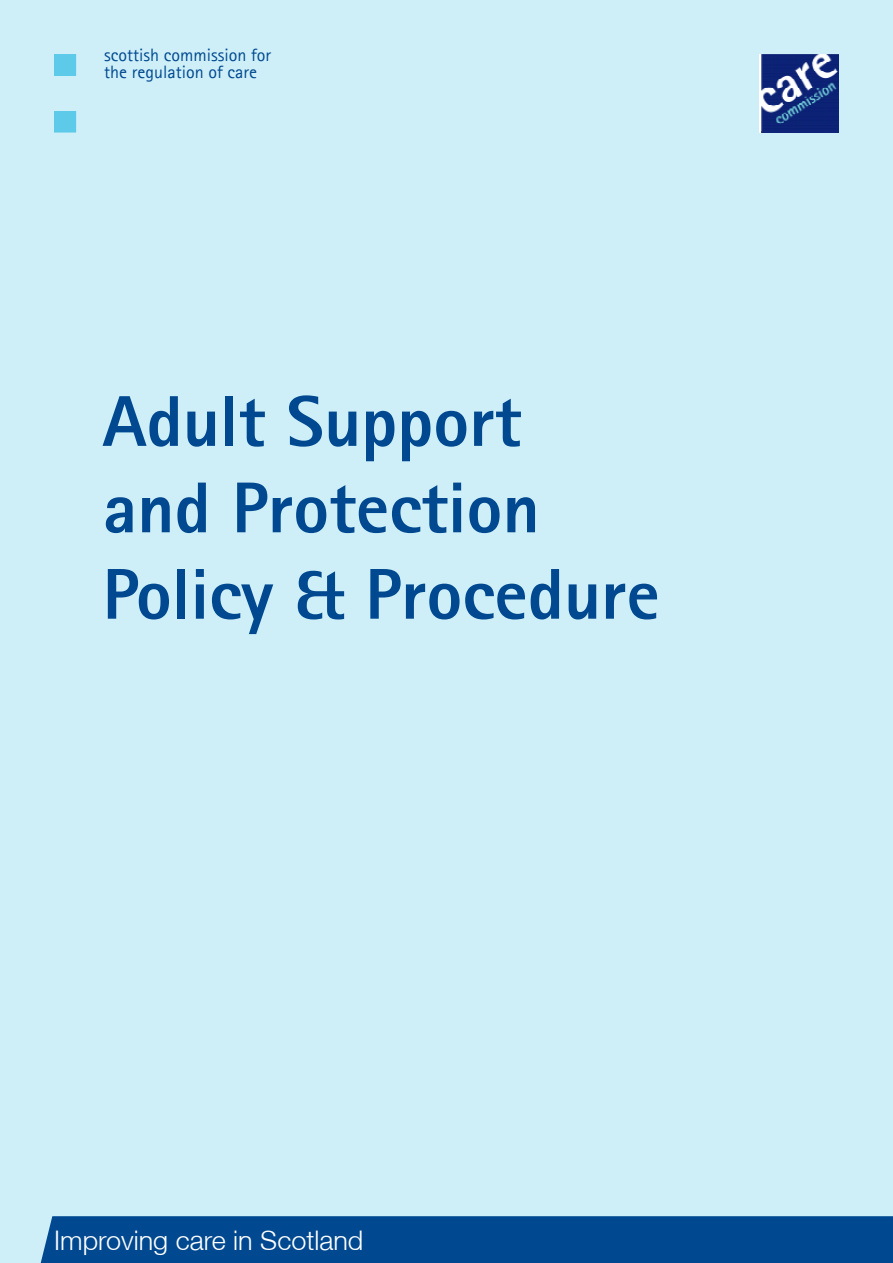
<style>
.page{position:relative;width:893px;height:1263px;background:#ceeff8}
.page>*{position:absolute;margin:0;border:0;box-sizing:border-box;transform-origin:0 0}
.t1{font:800 72px/86.4px "Agfa Rotis Sans Serif";color:#004990}
.t2{font:300 27px "Helvetica Neue LT";color:#fff}
.t3{font:18px/17.2px "Agfa Rotis Sans Serif";color:#004990}
</style>
<div class="page">
<img style="left:760px;top:54px;width:79px;height:79px">
<div style="left:54px;top:54px;width:22px;height:22px;background:#5ccae8"></div>
<div style="left:54px;top:111px;width:22px;height:22px;background:#5ccae8"></div>
<div style="left:41px;top:1216px;width:852px;height:47px;background:#004990"></div>
<p class="t3" style="left:104px;top:46px;width:168px">scottish commission for the regulation of care</p>
<p class="t1" style="left:103px;top:377px;width:559px">Adult Support<br>and Protection<br>Policy &amp; Procedure</p>
<p class="t2" style="left:54px;top:1224px;width:311px">Improving care in Scotland</p>
</div>
